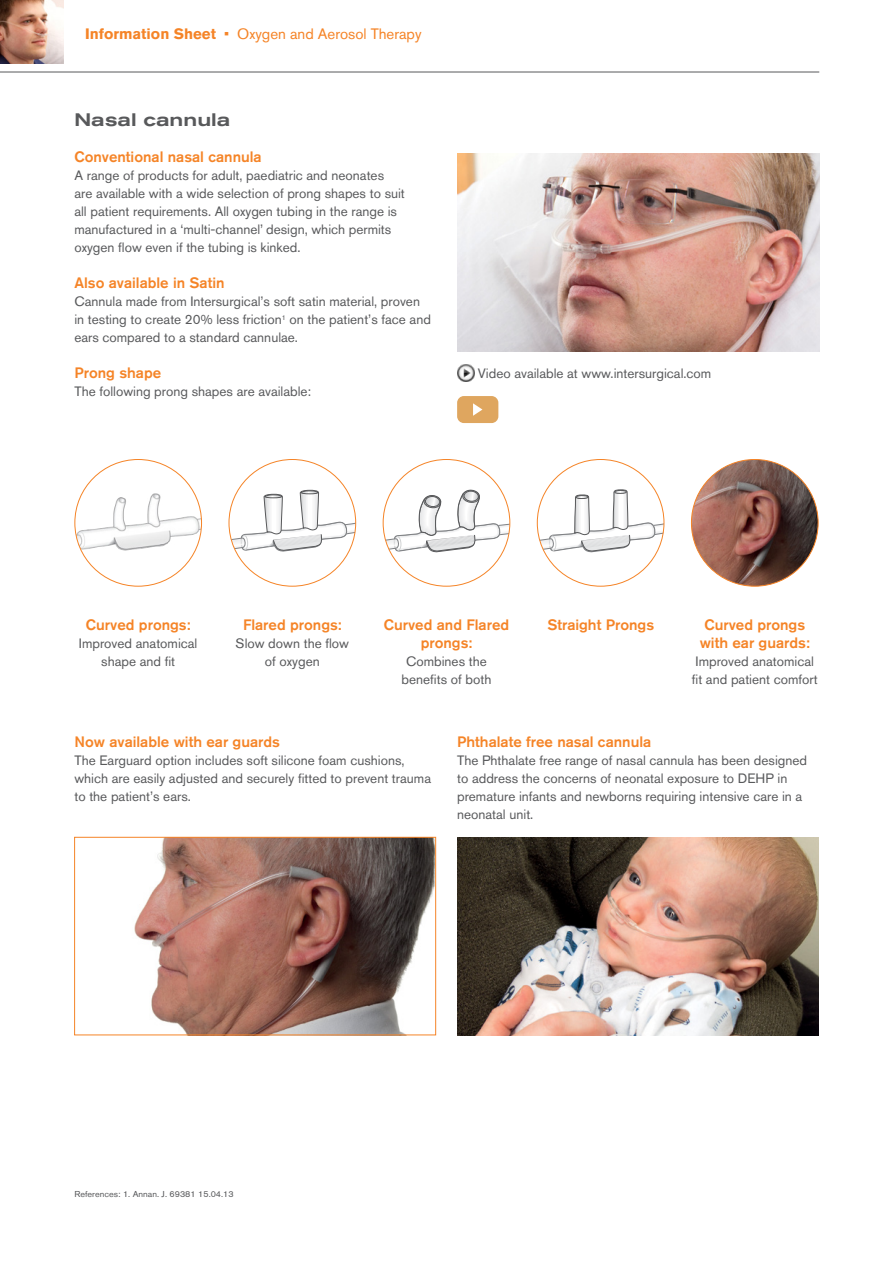
<style>
.page{position:relative;width:893px;height:1263px;background:#fff}
.page>*{position:absolute;margin:0;border:0;box-sizing:border-box;transform-origin:0 0}
.t1{font:500 expanded 18px "Akzidenz Grotesk BQ";color:#58595b}
.t2{font:500 15px/18px "Akzidenz Grotesk BQ";color:#f58427;text-align:center}
.t3{font:15px "Akzidenz Grotesk BQ";color:#f58427}
.t4{font:13.5px/18px "Akzidenz Grotesk BQ";color:#58595b}
.t5{font:8.55px "Akzidenz Grotesk BQ";color:#58595b;scale:1.05 1}
.s1{font-weight:700}
</style>
<div class="page">
<hr style="left:0;top:72px;width:819px;height:1px;background:#58595b">
<img style="left:0;top:0;width:64px;height:63px">
<img style="left:458px;top:153px;width:361px;height:198px">
<img style="left:134px;top:839px;width:300px;height:194px">
<div style="left:74px;top:837px;width:362px;height:198px;border:1px solid #f58427"></div>
<img style="left:457px;top:837px;width:362px;height:198px">
<img style="left:457px;top:365px;width:17px;height:17px">
<img style="left:76px;top:493px;width:126px;height:59px">
<svg style="left:229px;top:471px;width:127px;height:91px"></svg>
<div style="left:301px;top:491px;width:17px;height:3px;border:1px solid #58595b;border-radius:50%"></div>
<svg style="left:383px;top:490px;width:127px;height:73px"></svg>
<svg style="left:537px;top:490px;width:127px;height:63px"></svg>
<img style="left:691px;top:459px;width:127px;height:127px;border-radius:63px">
<div style="left:457px;top:396px;width:41px;height:27px;background:#dfa65f;border-radius:7px"></div>
<svg style="left:473px;top:403px;width:9px;height:13px"></svg>
<p class="t3" style="left:85px;top:25px;width:338px"><span class="s1">Information Sheet</span> • Oxygen and Aerosol Therapy</p>
<h1 class="t1" style="left:74px;top:109px;width:157px">Nasal cannula</h1>
<p class="t2" style="left:74px;top:147px;width:189px">Conventional nasal cannula</p>
<p class="t4" style="left:74px;top:166px;width:332px">A range of products for adult, paediatric and neonates are available with a wide selection of prong shapes to suit all patient requirements. All oxygen tubing in the range is manufactured in a ‘multi-channel’ design, which permits oxygen flow even if the tubing is kinked.</p>
<p class="t2" style="left:74px;top:273px;width:152px">Also available in Satin</p>
<p class="t4" style="left:74px;top:292px;width:358px">Cannula made from Intersurgical’s soft satin material, proven in testing to create 20% less friction<sup>1</sup> on the patient’s face and ears compared to a standard cannulae.</p>
<p class="t2" style="left:74px;top:363px;width:88px">Prong shape</p>
<p class="t4" style="left:74px;top:382px;width:238px">The following prong shapes are available:</p>
<p class="t4" style="left:478px;top:364px;width:235px">Video available at www.intersurgical.com</p>
<p class="t2" style="left:86px;top:615px;width:106px">Curved prongs:</p>
<p class="t4" style="left:79px;top:634px;width:120px;text-align:center">Improved anatomical shape and fit</p>
<p class="t2" style="left:243px;top:615px;width:100px">Flared prongs:</p>
<p class="t4" style="left:236px;top:634px;width:115px;text-align:center">Slow down the flow of oxygen</p>
<p class="t2" style="left:384px;top:615px;width:127px">Curved and Flared prongs:</p>
<p class="t4" style="left:402px;top:652px;width:91px;text-align:center">Combines the benefits of both</p>
<p class="t2" style="left:547px;top:615px;width:108px">Straight Prongs</p>
<p class="t2" style="left:700px;top:615px;width:112px">Curved prongs with ear guards:</p>
<p class="t4" style="left:692px;top:652px;width:127px">Improved anatomical fit and patient comfort</p>
<p class="t2" style="left:74px;top:732px;width:207px">Now available with ear guards</p>
<p class="t4" style="left:74px;top:751px;width:358px">The Earguard option includes soft silicone foam cushions, which are easily adjusted and securely fitted to prevent trauma to the patient’s ears.</p>
<p class="t2" style="left:457px;top:732px;width:196px">Phthalate free nasal cannula</p>
<p class="t4" style="left:457px;top:751px;width:351px">The Phthalate free range of nasal cannula has been designed to address the concerns of neonatal exposure to DEHP in premature infants and newborns requiring intensive care in a neonatal unit.</p>
<p class="t5" style="left:74px;top:1189px;width:153px">References: 1. Annan. J. 69381 15.04.13</p>
</div>
